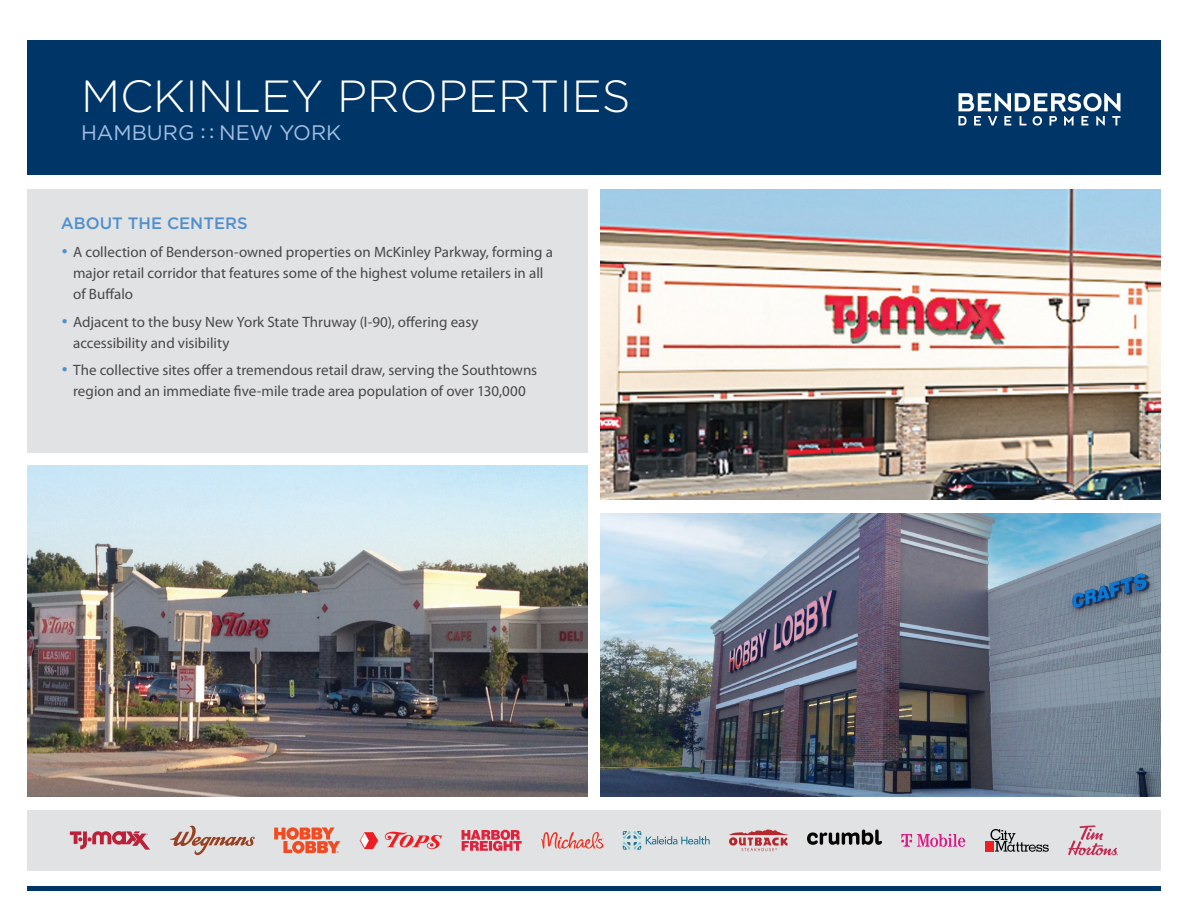
<style>
.page{position:relative;width:1188px;height:918px;background:#fff}
.page>*{position:absolute;margin:0;border:0;box-sizing:border-box;transform-origin:0 0}
.t1{font:300 45px "Gotham";color:#fff}
.t2{font:21px "Gotham";color:#a4bee3}
.t3{font:500 16.5px "Gotham";color:#5090cc}
.t4{font:15px/21px "Myriad Pro";color:#484848}
.s1{font-family:"Myriad Pro"}
.s2{font-family:"Gotham";font-size:16.5px;color:#5090cc}
</style>
<div class="page">
<img style="left:601px;top:189px;width:560px;height:311px">
<img style="left:601px;top:513px;width:560px;height:283px">
<div style="left:27px;top:810px;width:1134px;height:61px;background:#e1e2e4"></div>
<img style="left:27px;top:466px;width:560px;height:330px">
<div style="left:27px;top:40px;width:1134px;height:136px;background:#003667"></div>
<svg style="left:958px;top:93px;width:163px;height:32px"></svg>
<hr style="left:27px;top:887px;width:1134px;height:4px;background:#003667">
<div style="left:27px;top:189px;width:560px;height:263px;background:#e1e2e4"></div>
<svg style="left:70px;top:831px;width:80px;height:19px"></svg>
<svg style="left:169px;top:826px;width:86px;height:29px"></svg>
<svg style="left:541px;top:832px;width:62px;height:17px"></svg>
<svg style="left:729px;top:830px;width:59px;height:21px"></svg>
<svg style="left:623px;top:831px;width:87px;height:19px"></svg>
<svg style="left:901px;top:834px;width:64px;height:13px"></svg>
<svg style="left:807px;top:830px;width:75px;height:15px"></svg>
<div style="left:985px;top:841px;width:8px;height:11px;background:#ee1f23"></div>
<svg style="left:990px;top:829px;width:59px;height:23px"></svg>
<svg style="left:360px;top:832px;width:18px;height:17px"></svg>
<svg style="left:385px;top:832px;width:57px;height:17px"></svg>
<svg style="left:462px;top:830px;width:60px;height:21px"></svg>
<svg style="left:1068px;top:825px;width:50px;height:30px"></svg>
<svg style="left:274px;top:827px;width:66px;height:26px"></svg>
<p class="t1" style="left:81px;top:68px;width:551px">MCKINLEY PROPERTIES</p>
<p class="t2" style="left:81px;top:119px;width:262px">HAMBURG <span class="s1">: :</span> NEW YORK</p>
<p class="t3" style="left:61px;top:212px;width:188px">ABOUT THE CENTERS</p>
<p class="t4" style="left:73px;top:241px;width:481px;text-indent:-12px"><span class="s2">•</span> A collection of Benderson-owned properties on McKinley Parkway, forming a major retail corridor that features some of the highest volume retailers in all of Buffalo</p>
<p class="t4" style="left:73px;top:311px;width:407px;text-indent:-12px"><span class="s2">•</span> Adjacent to the busy New York State Thruway (I-90), offering easy accessibility and visibility</p>
<p class="t4" style="left:61px;top:360px;width:478px;text-align:center"><span class="s2">•</span> The collective sites offer a tremendous retail draw, serving the Southtowns region and an immediate five-mile trade area population of over 130,000</p>
</div>
